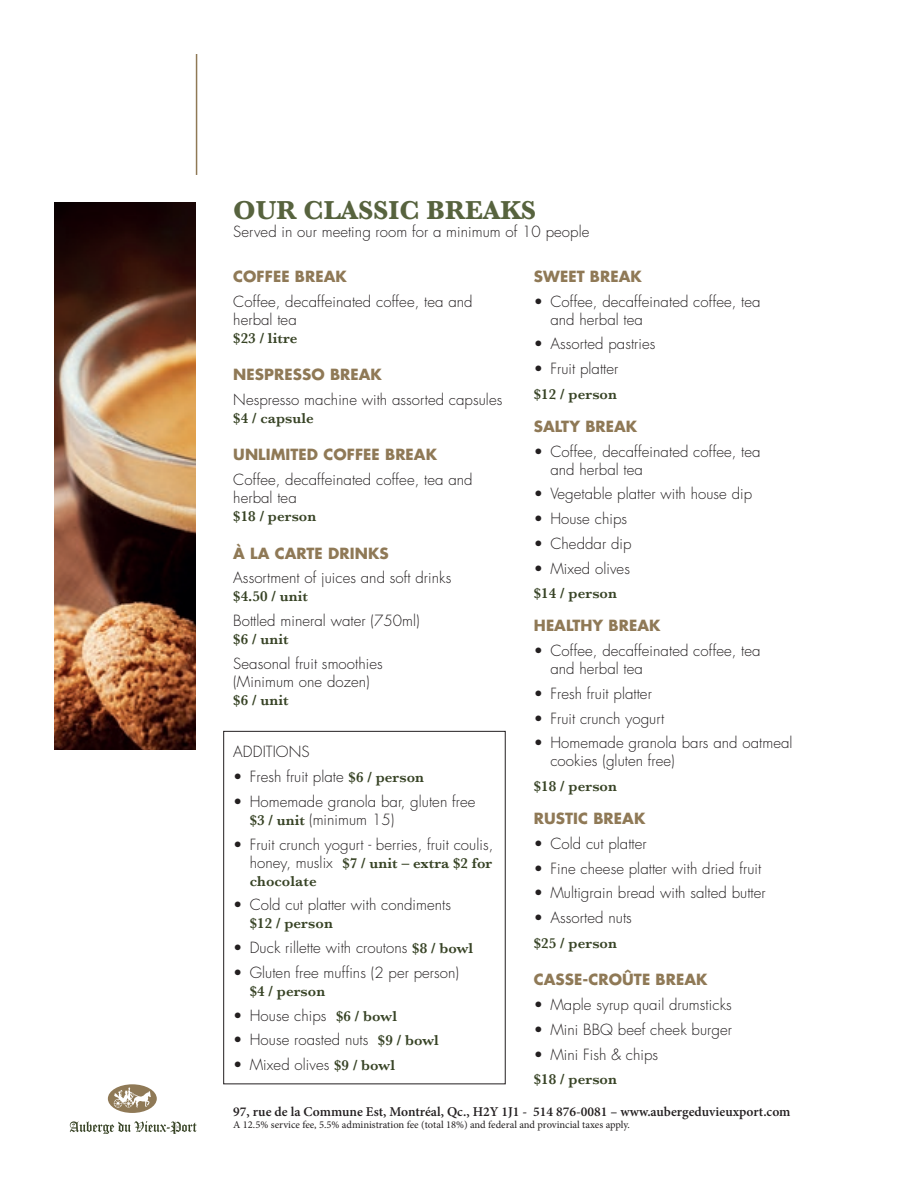
<style>
.page{position:relative;width:918px;height:1188px;background:#fff}
.page>*{position:absolute;margin:0;border:0;box-sizing:border-box;transform-origin:0 0}
.t1{font:700 27px "Baskerville";color:#57633e}
.t2{font:300 15px/18px "Futura";letter-spacing:.005em;color:#231f20}
.t3{font:600 15px/18px "Baskerville";letter-spacing:.005em;color:#374325}
.t4{font:700 15px "Futura";letter-spacing:.005em;color:#8f7956}
.t5{font:600 13.5px "Minion Pro";color:#231f20}
.t6{font:10.5px "Minion Pro";color:#231f20}
.s1{font-family:"Baskerville";font-weight:600;color:#374325}
.s2{font-family:"Futura";font-weight:300;color:#231f20}
</style>
<div class="page">
<svg style="left:108px;top:1084px;width:49px;height:29px"></svg>
<svg style="left:70px;top:1121px;width:127px;height:13px"></svg>
<div style="left:223px;top:731px;width:282px;height:353px;border:1px solid #231f20"></div>
<img style="left:54px;top:202px;width:141px;height:548px">
<hr style="left:196px;top:54px;width:1px;height:121px;background:#8f7956">
<h1 class="t1" style="left:233px;top:191px;width:304px">OUR CLASSIC BREAKS</h1>
<p class="t2" style="left:233px;top:223px;width:358px">Served in our meeting room for a minimum of 10 people</p>
<p class="t4" style="left:233px;top:266px;width:115px">COFFEE BREAK</p>
<p class="t2" style="left:233px;top:293px;width:241px">Coffee, decaffeinated coffee, tea and herbal tea</p>
<p class="t3" style="left:233px;top:329px;width:66px">$23 / litre</p>
<p class="t4" style="left:233px;top:365px;width:150px">NESPRESSO BREAK</p>
<p class="t2" style="left:233px;top:391px;width:271px">Nespresso machine with assorted capsules</p>
<p class="t3" style="left:233px;top:409px;width:82px">$4 / capsule</p>
<p class="t4" style="left:233px;top:445px;width:205px">UNLIMITED COFFEE BREAK</p>
<p class="t2" style="left:233px;top:471px;width:241px">Coffee, decaffeinated coffee, tea and herbal tea</p>
<p class="t3" style="left:233px;top:507px;width:85px">$18 / person</p>
<p class="t4" style="left:233px;top:543px;width:157px">À LA CARTE DRINKS</p>
<p class="t2" style="left:233px;top:569px;width:220px">Assortment of juices and soft drinks</p>
<p class="t3" style="left:233px;top:587px;width:76px">$4.50 / unit</p>
<p class="t2" style="left:233px;top:612px;width:188px">Bottled mineral water (750ml)</p>
<p class="t3" style="left:233px;top:630px;width:57px">$6 / unit</p>
<p class="t2" style="left:233px;top:655px;width:151px">Seasonal fruit smoothies (Minimum one dozen)</p>
<p class="t3" style="left:233px;top:691px;width:57px">$6 / unit</p>
<p class="t2" style="left:233px;top:743px;width:78px">ADDITIONS</p>
<p class="t2" style="left:233px;top:768px;width:192px">• Fresh fruit plate <span class="s1">$6 / person</span></p>
<p class="t2" style="left:250px;top:793px;width:227px;text-indent:-16px">• Homemade granola bar, gluten free <span class="s1">$3 / unit</span> (minimum 15)</p>
<p class="t2" style="left:233px;top:836px;width:262px">• Fruit crunch yogurt - berries, fruit coulis,</p>
<p class="t3" style="left:250px;top:854px;width:244px"><span class="s2">honey, muslix</span> $7 / unit – extra $2 for chocolate</p>
<p class="t2" style="left:233px;top:896px;width:219px">• Cold cut platter with condiments</p>
<p class="t3" style="left:250px;top:914px;width:85px">$12 / person</p>
<p class="t2" style="left:233px;top:939px;width:242px">• Duck rillette with croutons <span class="s1">$8 / bowl</span></p>
<p class="t2" style="left:233px;top:964px;width:227px">• Gluten free muffins (2 per person)</p>
<p class="t3" style="left:250px;top:982px;width:77px">$4 / person</p>
<p class="t2" style="left:233px;top:1007px;width:165px">• House chips <span class="s1">$6 / bowl</span></p>
<p class="t2" style="left:233px;top:1031px;width:207px">• House roasted nuts <span class="s1">$9 / bowl</span></p>
<p class="t2" style="left:233px;top:1056px;width:163px">• Mixed olives <span class="s1">$9 / bowl</span></p>
<p class="t4" style="left:534px;top:266px;width:110px">SWEET BREAK</p>
<p class="t2" style="left:550px;top:293px;width:212px;text-indent:-16px">• Coffee, decaffeinated coffee, tea and herbal tea</p>
<p class="t2" style="left:534px;top:335px;width:123px">• Assorted pastries</p>
<p class="t2" style="left:534px;top:360px;width:86px">• Fruit platter</p>
<p class="t3" style="left:534px;top:385px;width:85px">$12 / person</p>
<p class="t4" style="left:534px;top:416px;width:105px">SALTY BREAK</p>
<p class="t2" style="left:550px;top:443px;width:212px;text-indent:-16px">• Coffee, decaffeinated coffee, tea and herbal tea</p>
<p class="t2" style="left:534px;top:485px;width:220px">• Vegetable platter with house dip</p>
<p class="t2" style="left:534px;top:510px;width:95px">• House chips</p>
<p class="t2" style="left:534px;top:535px;width:99px">• Cheddar dip</p>
<p class="t2" style="left:534px;top:560px;width:98px">• Mixed olives</p>
<p class="t3" style="left:534px;top:584px;width:85px">$14 / person</p>
<p class="t4" style="left:534px;top:616px;width:128px">HEALTHY BREAK</p>
<p class="t2" style="left:550px;top:642px;width:212px;text-indent:-16px">• Coffee, decaffeinated coffee, tea and herbal tea</p>
<p class="t2" style="left:534px;top:685px;width:119px">• Fresh fruit platter</p>
<p class="t2" style="left:534px;top:710px;width:132px">• Fruit crunch yogurt</p>
<p class="t2" style="left:550px;top:734px;width:244px;text-indent:-17px">• Homemade granola bars and oatmeal cookies (gluten free)</p>
<p class="t3" style="left:534px;top:777px;width:85px">$18 / person</p>
<p class="t4" style="left:534px;top:809px;width:113px">RUSTIC BREAK</p>
<p class="t2" style="left:534px;top:835px;width:114px">• Cold cut platter</p>
<p class="t2" style="left:534px;top:860px;width:229px">• Fine cheese platter with dried fruit</p>
<p class="t2" style="left:534px;top:884px;width:233px">• Multigrain bread with salted butter</p>
<p class="t2" style="left:534px;top:909px;width:99px">• Assorted nuts</p>
<p class="t3" style="left:534px;top:934px;width:85px">$25 / person</p>
<p class="t4" style="left:534px;top:970px;width:175px">CASSE-CROÛTE BREAK</p>
<p class="t2" style="left:534px;top:996px;width:199px">• Maple syrup quail drumsticks</p>
<p class="t2" style="left:534px;top:1021px;width:200px">• Mini BBQ beef cheek burger</p>
<p class="t2" style="left:534px;top:1046px;width:126px">• Mini Fish &amp; chips</p>
<p class="t3" style="left:534px;top:1070px;width:85px">$18 / person</p>
<p class="t5" style="left:233px;top:1102px;width:559px">97, rue de la Commune Est, Montréal, Qc., H2Y 1J1 - 514 876-0081 – www.aubergeduvieuxport.com</p>
<p class="t6" style="left:233px;top:1118px;width:398px">A 12.5% service fee, 5.5% administration fee (total 18%) and federal and provincial taxes apply.</p>
</div>
